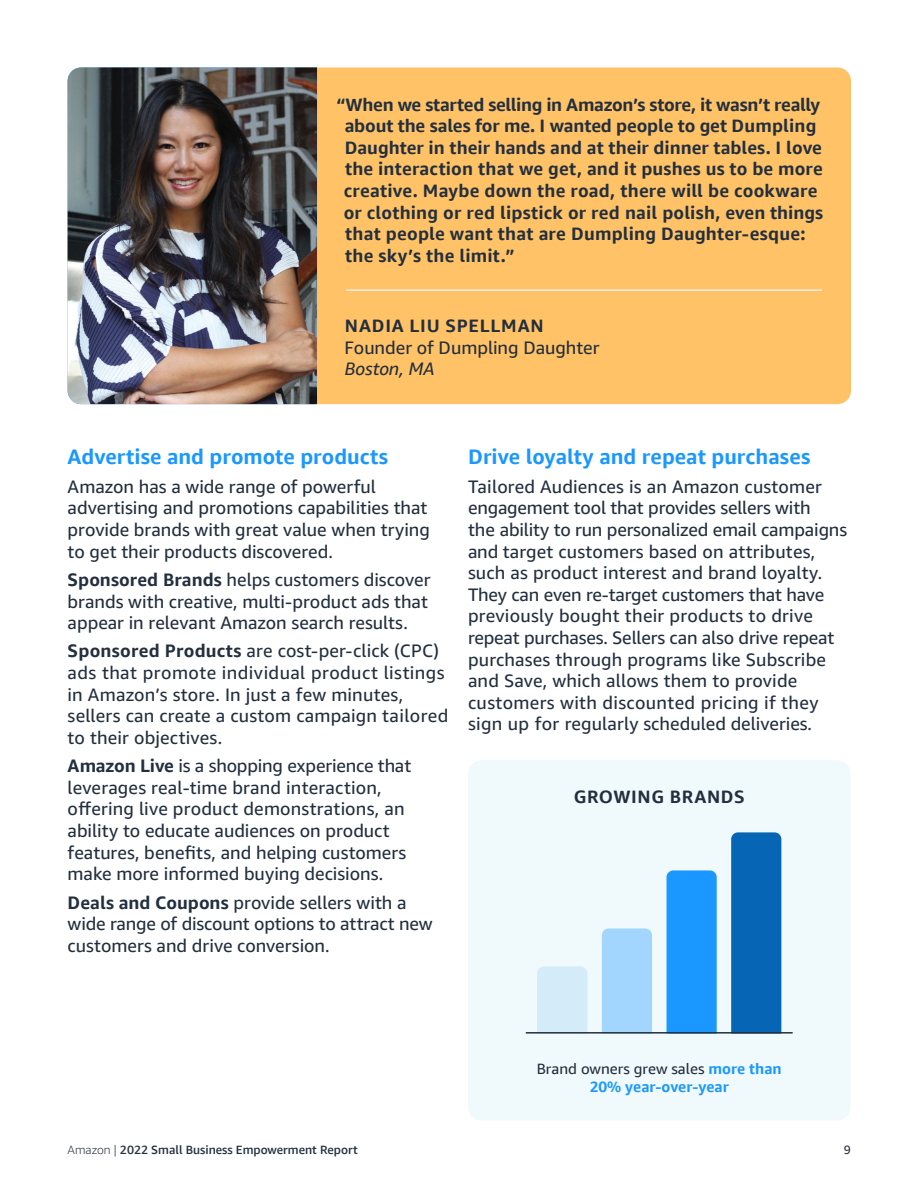
<style>
.page{position:relative;width:918px;height:1188px;background:#fff}
.page>*{position:absolute;margin:0;border:0;box-sizing:border-box;transform-origin:0 0}
.t1{font:700 21px "Amazon Ember Display";color:#1a98ff}
.Seller_Location{font:18px/21.6px "Amazon Ember";color:#232f3e}
.t2{font:700 18px/21.6px "Amazon Ember Display";letter-spacing:.005em;color:#232f3e}
.t3{font:700 18px "Amazon Ember Display";letter-spacing:.05em;color:#232f3e}
.t4{font:700 18px "Amazon Ember Display";letter-spacing:.035em;color:#232f3e}
.Seller_Location-2{font:italic 18px "Amazon Ember";letter-spacing:-.005em;color:#232f3e}
.t5{font:700 15px/18px "Amazon Ember Display";color:#1a98ff;text-align:center}
.t6{font:500 12px "Amazon Ember";color:#232f3e}
.t7{font:12px "Amazon Ember";color:#232f3e}
.s1{font-weight:700}
.s2{font-weight:400;color:#232f3e}
.s3{font-weight:300}
</style>
<div class="page">
<div style="left:468px;top:760px;width:382px;height:360px;background:#f0f9fb;border-radius:14px"></div>
<div style="left:537px;top:967px;width:50px;height:65px;background:#d4ebf9"></div>
<div style="left:602px;top:928px;width:50px;height:104px;background:#a3d6ff"></div>
<div style="left:667px;top:870px;width:50px;height:162px;background:#1a98ff"></div>
<div style="left:731px;top:832px;width:50px;height:200px;background:#0666b5"></div>
<hr style="left:526px;top:1032px;width:267px;height:2px;background:#232f3e">
<div style="left:251px;top:68px;width:600px;height:336px;background:#ffc266;border-radius:14px"></div>
<img style="left:68px;top:68px;width:249px;height:336px">
<hr style="left:346px;top:289px;width:476px;height:2px;background:#ebebec">
<p class="t2" style="left:344px;top:94px;width:481px;text-indent:-7px">“When we started selling in Amazon’s store, it wasn’t really about the sales for me. I wanted people to get Dumpling Daughter in their hands and at their dinner tables. I love the interaction that we get, and it pushes us to be more creative. Maybe down the road, there will be cookware or clothing or red lipstick or red nail polish, even things that people want that are Dumpling Daughter-esque: the sky’s the limit.”</p>
<p class="t3" style="left:345px;top:314px;width:200px">NADIA LIU SPELLMAN</p>
<p class="Seller_Location" style="left:345px;top:337px;width:256px">Founder of Dumpling Daughter</p>
<p class="Seller_Location-2" style="left:345px;top:358px;width:92px">Boston, MA</p>
<p class="t1" style="left:68px;top:444px;width:322px">Advertise and promote products</p>
<p class="Seller_Location" style="left:68px;top:476px;width:364px">Amazon has a wide range of powerful advertising and promotions capabilities that provide brands with great value when trying to get their products discovered.</p>
<p class="Seller_Location" style="left:68px;top:569px;width:364px"><span class="s1">Sponsored Brands</span> helps customers discover brands with creative, multi-product ads that appear in relevant Amazon search results.</p>
<p class="Seller_Location" style="left:68px;top:640px;width:382px"><span class="s1">Sponsored Products</span> are cost-per-click (CPC) ads that promote individual product listings in Amazon’s store. In just a few minutes, sellers can create a custom campaign tailored to their objectives.</p>
<p class="Seller_Location" style="left:68px;top:755px;width:345px"><span class="s1">Amazon Live</span> is a shopping experience that leverages real-time brand interaction, offering live product demonstrations, an ability to educate audiences on product features, benefits, and helping customers make more informed buying decisions.</p>
<p class="Seller_Location" style="left:68px;top:892px;width:367px"><span class="s1">Deals and Coupons</span> provide sellers with a wide range of discount options to attract new customers and drive conversion.</p>
<p class="t1" style="left:468px;top:444px;width:344px">Drive loyalty and repeat purchases</p>
<p class="Seller_Location" style="left:468px;top:476px;width:355px">Tailored Audiences is an Amazon customer engagement tool that provides sellers with</p>
<p class="Seller_Location" style="left:468px;top:519px;width:381px">the ability to run personalized email campaigns and target customers based on attributes, such as product interest and brand loyalty.<br>They can even re-target customers that have previously bought their products to drive repeat purchases. Sellers can also drive repeat purchases through programs like Subscribe and Save, which allows them to provide customers with discounted pricing if they sign up for regularly scheduled deliveries.</p>
<p class="t4" style="left:574px;top:786px;width:172px">GROWING BRANDS</p>
<p class="t5" style="left:537px;top:1059px;width:246px"><span class="s2">Brand owners grew sales</span> more than<br>20% year-over-year</p>
<p class="t6" style="left:68px;top:1143px;width:292px"><span class="s3">Amazon |</span> 2022 Small Business Empowerment Report</p>
<p class="t7" style="left:844px;top:1143px;width:9px">9</p>
</div>
